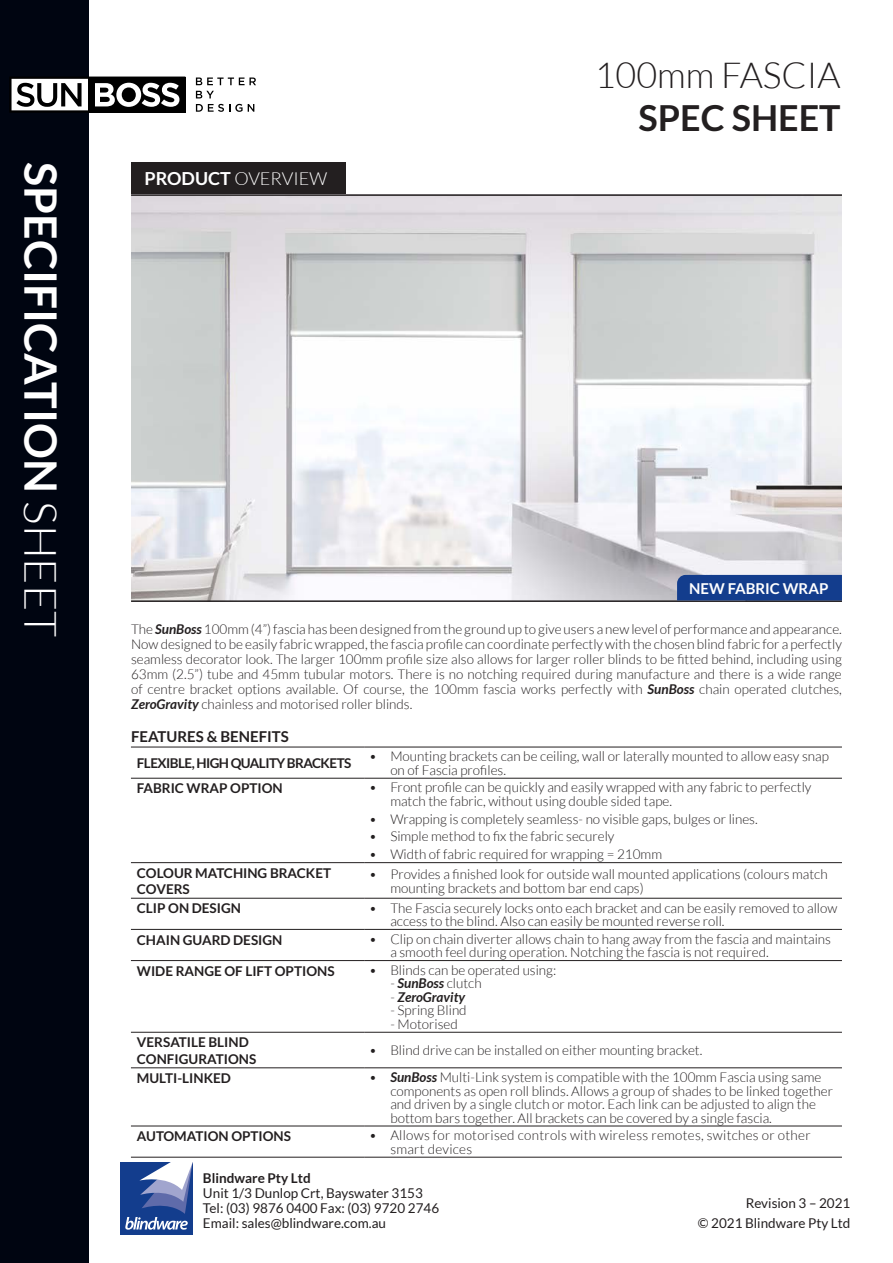
<style>
.page{position:relative;width:893px;height:1263px;background:#fff}
.page>*{position:absolute;margin:0;border:0;box-sizing:border-box;transform-origin:0 0}
.t1{font:700 44.85px "Lato";color:#fff}
.t2{font:300 35.85px "Lato";color:#231f20}
.t3{font:700 35.85px "Lato";color:#231f20}
.t4{font:300 18px "Lato";color:#fff}
.t5{font:700 15px "Lato";color:#231f20}
.t6{font:700 15px "Lato";color:#fff}
.t7{font:300 13.5px/13.5px "Lato";color:#231f20}
.t8{font:700 13.5px/16.2px "Lato";color:#231f20}
.t9{font:13.5px/15px "Lato";color:#231f20}
.t10{font:300 13.5px/13.5px "Lato";letter-spacing:.02em;color:#231f20}
.t11{font:700 13.5px "Lato";letter-spacing:-.04em;color:#231f20}
.t12{font:italic 700 13.5px "Lato";color:#231f20}
.s1{font-weight:300}
.s2{font-weight:700}
.s3{font-weight:700;font-style:italic}
.s4{font-weight:300;font-style:normal}
</style>
<div class="page">
<div style="left:0;top:0;width:89px;height:1263px;background:#000511"></div>
<svg style="left:9px;top:77px;width:176px;height:36px"></svg>
<svg style="left:196px;top:78px;width:60px;height:7px"></svg>
<svg style="left:196px;top:91px;width:18px;height:7px"></svg>
<svg style="left:196px;top:104px;width:58px;height:8px"></svg>
<div style="left:120px;top:1162px;width:72px;height:73px;background:#133d8d"></div>
<svg style="left:125px;top:1162px;width:67px;height:68px"></svg>
<img style="left:131px;top:196px;width:711px;height:404px">
<div style="left:131px;top:162px;width:214px;height:32px;background:#231f20"></div>
<hr style="left:131px;top:600px;width:711px;height:2px;background:#231f20">
<hr style="left:131px;top:778px;width:234px;height:1px;background:#231f20">
<hr style="left:365px;top:778px;width:477px;height:1px;background:#231f20">
<hr style="left:131px;top:862px;width:234px;height:1px;background:#231f20">
<hr style="left:365px;top:862px;width:477px;height:1px;background:#231f20">
<hr style="left:131px;top:898px;width:234px;height:1px;background:#231f20">
<hr style="left:365px;top:898px;width:477px;height:1px;background:#231f20">
<hr style="left:131px;top:929px;width:234px;height:1px;background:#231f20">
<hr style="left:365px;top:929px;width:477px;height:1px;background:#231f20">
<hr style="left:131px;top:960px;width:234px;height:1px;background:#231f20">
<hr style="left:365px;top:960px;width:477px;height:1px;background:#231f20">
<hr style="left:131px;top:1032px;width:234px;height:1px;background:#231f20">
<hr style="left:365px;top:1032px;width:477px;height:1px;background:#231f20">
<hr style="left:131px;top:1067px;width:234px;height:1px;background:#231f20">
<hr style="left:365px;top:1067px;width:477px;height:1px;background:#231f20">
<hr style="left:131px;top:747px;width:234px;height:1px;background:#231f20">
<hr style="left:365px;top:747px;width:477px;height:1px;background:#231f20">
<hr style="left:131px;top:1157px;width:234px;height:1px;background:#231f20">
<hr style="left:365px;top:1157px;width:477px;height:1px;background:#231f20">
<hr style="left:131px;top:1126px;width:234px;height:1px;background:#231f20">
<hr style="left:365px;top:1126px;width:477px;height:1px;background:#231f20">
<hr style="left:131px;top:194px;width:711px;height:2px;background:#231f20">
<div style="left:677px;top:575px;width:165px;height:25px;background:#133d8d"></div>
<h1 class="t1" style="left:66px;top:162px;width:477px;rotate:90deg">SPECIFICATION <span class="s1">SHEET</span></h1>
<h3 class="t4" style="left:145px;top:169px;width:184px"><span class="s2">PRODUCT</span> OVERVIEW</h3>
<h2 class="t2" style="left:595px;top:55px;width:247px">100mm FASCIA</h2>
<h2 class="t3" style="left:639px;top:97px;width:204px">SPEC SHEET</h2>
<p class="t6" style="left:689px;top:580px;width:141px">NEW FABRIC WRAP</p>
<p class="t7" style="left:131px;top:622px;width:712px;line-height:15px;text-align:justify">The <span class="s3">SunBoss</span> 100mm (4”) fascia has been designed from the ground up to give users a new level of performance and appearance.<br>Now designed to be easily fabric wrapped, the fascia profile can coordinate perfectly with the chosen blind fabric for a perfectly seamless decorator look. The larger 100mm profile size also allows for larger roller blinds to be fitted behind, including using 63mm (2.5”) tube and 45mm tubular motors. There is no notching required during manufacture and there is a wide range of centre bracket options available. Of course, the 100mm fascia works perfectly with <span class="s3">SunBoss</span> chain operated clutches, <span class="s3">ZeroGravity</span> chainless and motorised roller blinds.</p>
<p class="t5" style="left:131px;top:728px;width:159px">FEATURES &amp; BENEFITS</p>
<p class="t11" style="left:137px;top:755px;width:216px">FLEXIBLE, HIGH QUALITY BRACKETS</p>
<p class="t7" style="left:390px;top:750px;width:440px;text-indent:-21px">• Mounting brackets can be ceiling, wall or laterally mounted to allow easy snap on of Fascia profiles.</p>
<p class="t8" style="left:137px;top:780px;width:147px">FABRIC WRAP OPTION</p>
<p class="t7" style="left:390px;top:781px;width:423px;text-indent:-21px">• Front profile can be quickly and easily wrapped with any fabric to perfectly match the fabric, without using double sided tape.</p>
<p class="t7" style="left:369px;top:812px;width:390px">• Wrapping is completely seamless- no visible gaps, bulges or lines.</p>
<p class="t7" style="left:369px;top:830px;width:247px">• Simple method to fix the fabric securely</p>
<p class="t7" style="left:369px;top:848px;width:295px">• Width of fabric required for wrapping = 210mm</p>
<p class="t8" style="left:137px;top:864px;width:196px">COLOUR MATCHING BRACKET<br>COVERS</p>
<p class="t7" style="left:390px;top:867px;width:439px;text-indent:-21px">• Provides a finished look for outside wall mounted applications (colours match mounting brackets and bottom bar end caps)</p>
<p class="t8" style="left:137px;top:900px;width:106px">CLIP ON DESIGN</p>
<p class="t7" style="left:390px;top:901px;width:448px;text-indent:-21px">• The Fascia securely locks onto each bracket and can be easily removed to allow access to the blind. Also can easily be mounted reverse roll.</p>
<p class="t8" style="left:137px;top:931px;width:147px">CHAIN GUARD DESIGN</p>
<p class="t7" style="left:390px;top:932px;width:442px;text-indent:-21px">• Clip on chain diverter allows chain to hang away from the fascia and maintains a smooth feel during operation. Notching the fascia is not required.</p>
<p class="t8" style="left:137px;top:962px;width:199px">WIDE RANGE OF LIFT OPTIONS</p>
<p class="t7" style="left:369px;top:963px;width:189px">• Blinds can be operated using:</p>
<p class="t7" style="left:390px;top:977px;width:93px">- <span class="s3">SunBoss</span> clutch</p>
<p class="t12" style="left:390px;top:989px;width:76px"><span class="s4">-</span> ZeroGravity</p>
<p class="t7" style="left:390px;top:1004px;width:78px">- Spring Blind</p>
<p class="t7" style="left:390px;top:1017px;width:69px">- Motorised</p>
<p class="t8" style="left:137px;top:1034px;width:121px">VERSATILE BLIND<br>CONFIGURATIONS</p>
<p class="t7" style="left:369px;top:1044px;width:335px">• Blind drive can be installed on either mounting bracket.</p>
<p class="t8" style="left:137px;top:1070px;width:95px">MULTI-LINKED</p>
<p class="t7" style="left:390px;top:1070px;width:444px;text-indent:-21px">• <span class="s3">SunBoss</span> Multi-Link system is compatible with the 100mm Fascia using same components as open roll blinds. Allows a group of shades to be linked together and driven by a single clutch or motor. Each link can be adjusted to align the bottom bars together. All brackets can be covered by a single fascia.</p>
<p class="t8" style="left:137px;top:1128px;width:156px">AUTOMATION OPTIONS</p>
<p class="t10" style="left:390px;top:1129px;width:422px;text-indent:-21px">• Allows for motorised controls with wireless remotes, switches or other smart devices</p>
<p class="t8" style="left:203px;top:1170px;width:109px">Blindware Pty Ltd</p>
<p class="t9" style="left:203px;top:1185px;width:238px">Unit 1/3 Dunlop Crt, Bayswater 3153<br>Tel: (03) 9876 0400 Fax: (03) 9720 2746<br>Email: sales@blindware.com.au</p>
<p class="t9" style="left:746px;top:1196px;width:106px">Revision 3 – 2021</p>
<p class="t9" style="left:698px;top:1215px;width:154px">© 2021 Blindware Pty Ltd</p>
</div>
